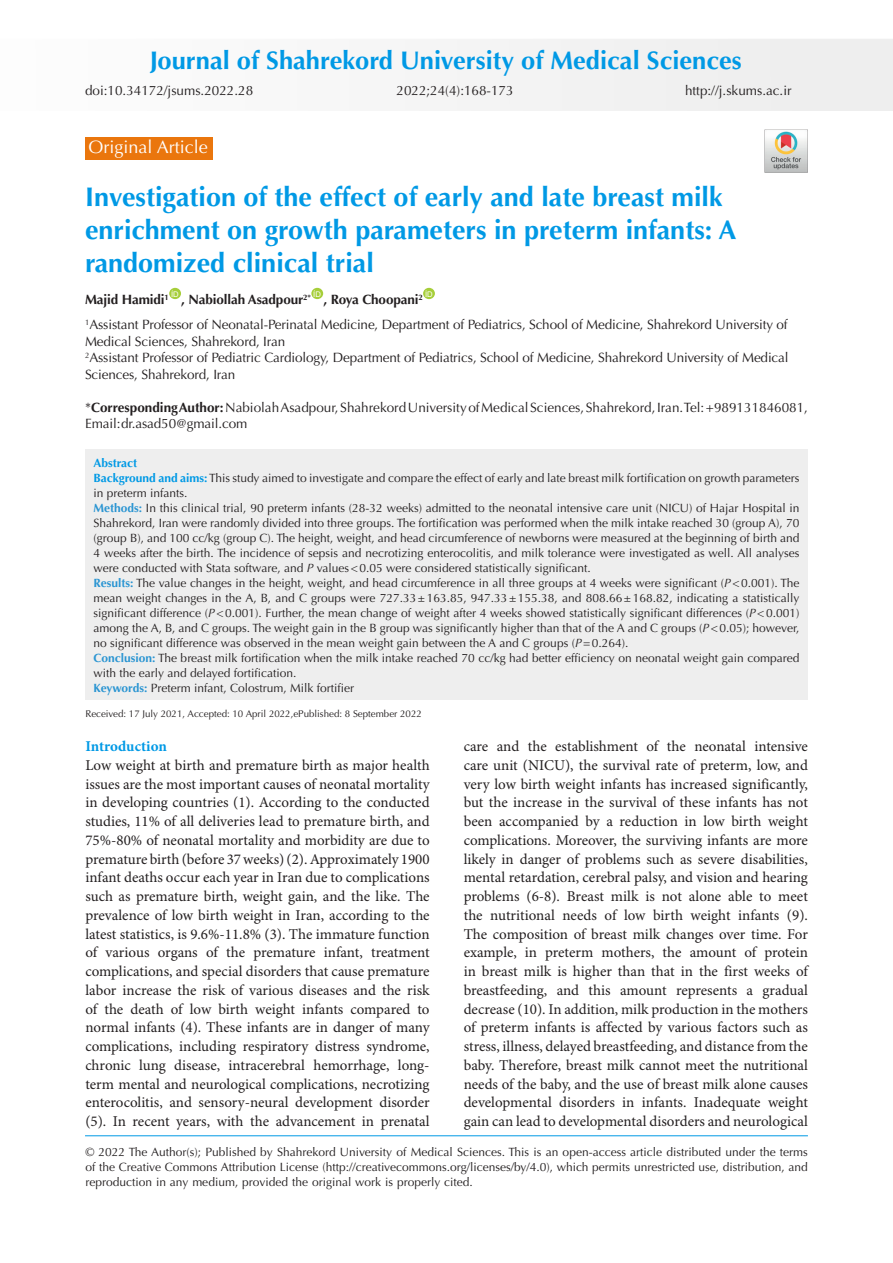
<style>
.page{position:relative;width:893px;height:1263px;background:#fff}
.page>*{position:absolute;margin:0;border:0;box-sizing:border-box;transform-origin:0 0}
.t1{font:700 27px/33px "Optima LT Std";color:#0099e5}
.t2{font:700 25.5px "Optima LT Std";color:#0099e5}
.t3{font:18px "Optima LT Std";color:#fff}
.t4{font:15px/18.8px "Minion Pro";color:#231f20;text-align:justify}
.t5{font:700 15px "Minion Pro";letter-spacing:-.005em;color:#0099e5}
.t6{font:13.5px/16.5px "Optima LT Std";letter-spacing:-.01em;color:#231f20}
.t7{font:700 13.5px "Optima LT Std";letter-spacing:-.01em;color:#231f20}
.t8{font:12px/15px "Optima LT Std";color:#231f20;text-align:justify}
.t9{font:700 12px "Optima LT Std";color:#0099e5}
.t10{font:9.75px "Optima LT Std";color:#231f20}
.t11{font:7.8px "Arial";color:#fff}
.s1{font-weight:700}
.s2{font-weight:700;color:#0099e5}
.s3{font-weight:700;color:#2b95d2}
.s4{font-style:italic}
</style>
<div class="page">
<div style="left:457px;top:39px;width:436px;height:72px;background:#f0f0f0"></div>
<hr style="left:85px;top:1135px;width:723px;height:1px;background:#0099e5">
<div style="left:169px;top:288px;width:12px;height:11px;background:#a6ce39;border-radius:50%"></div>
<div style="left:311px;top:288px;width:12px;height:11px;background:#a6ce39;border-radius:50%"></div>
<div style="left:423px;top:288px;width:12px;height:11px;background:#a6ce39;border-radius:50%"></div>
<div style="left:85px;top:137px;width:128px;height:23px;background:#ea760d"></div>
<div style="left:85px;top:449px;width:723px;height:251px;background:#eee"></div>
<img style="left:765px;top:129px;width:43px;height:43px">
<p class="t2" style="left:150px;top:46px;width:594px">Journal of Shahrekord University of Medical Sciences</p>
<p class="t6" style="left:85px;top:82px;width:170px">doi:10.34172/jsums.2022.28</p>
<p class="t6" style="left:396px;top:82px;width:119px">2022;24(4):168-173</p>
<p class="t3" style="left:88px;top:137px;width:121px">Original Article</p>
<p class="t6" style="left:685px;top:82px;width:108px">http://j.skums.ac.ir</p>
<p class="t1" style="left:85px;top:181px;width:653px">Investigation of the effect of early and late breast milk enrichment on growth parameters in preterm infants: A randomized clinical trial</p>
<p class="t7" style="left:85px;top:292px;width:85px">Majid Hamidi<sup>1</sup></p>
<p class="t11" style="left:425px;top:288px;width:9px">ID</p>
<p class="t6" style="left:85px;top:316px;width:704px"><sup>1</sup>Assistant Professor of Neonatal-Perinatal Medicine, Department of Pediatrics, School of Medicine, Shahrekord University of<br>Medical Sciences, Shahrekord, Iran</p>
<p class="t6" style="left:85px;top:349px;width:705px"><sup>2</sup>Assistant Professor of Pediatric Cardiology, Department of Pediatrics, School of Medicine, Shahrekord University of Medical<br>Sciences, Shahrekord, Iran</p>
<p class="t6" style="left:85px;top:399px;width:724px">*<span class="s1">Corresponding Author:</span>Nabiolah Asadpour, Shahrekord University of Medical Sciences, Shahrekord, Iran. Tel: +989131846081,<br>Email: dr.asad50@gmail.com</p>
<p class="t11" style="left:171px;top:288px;width:9px">ID</p>
<p class="t11" style="left:313px;top:288px;width:9px">ID</p>
<p class="t7" style="left:181px;top:292px;width:131px">, Nabiollah Asadpour<sup>2*</sup></p>
<p class="t7" style="left:323px;top:292px;width:101px">, Roya Choopani<sup>2</sup></p>
<p class="t9" style="left:94px;top:456px;width:45px">Abstract</p>
<p class="t8" style="left:94px;top:470px;width:707px"><span class="s2">Background and aims:</span> This study aimed to investigate and compare the effect of early and late breast milk fortification on growth parameters in preterm infants.</p>
<p class="t8" style="left:94px;top:500px;width:707px"><span class="s3">Methods:</span> In this clinical trial, 90 preterm infants (28-32 weeks) admitted to the neonatal intensive care unit (NICU) of Hajar Hospital in Shahrekord, Iran were randomly divided into three groups. The fortification was performed when the milk intake reached 30 (group A), 70 (group B), and 100 cc/kg (group C). The height, weight, and head circumference of newborns were measured at the beginning of birth and 4 weeks after the birth. The incidence of sepsis and necrotizing enterocolitis, and milk tolerance were investigated as well. All analyses were conducted with Stata software, and <span class="s4">P</span> values&lt;0.05 were considered statistically significant.</p>
<p class="t8" style="left:94px;top:575px;width:707px"><span class="s3">Results:</span> The value changes in the height, weight, and head circumference in all three groups at 4 weeks were significant (<span class="s4">P</span>&lt;0.001). The mean weight changes in the A, B, and C groups were 727.33±163.85, 947.33±155.38, and 808.66±168.82, indicating a statistically significant difference (<span class="s4">P</span>&lt;0.001). Further, the mean change of weight after 4 weeks showed statistically significant differences (<span class="s4">P</span>&lt;0.001) among the A, B, and C groups. The weight gain in the B group was significantly higher than that of the A and C groups (<span class="s4">P</span>&lt;0.05); however, no significant difference was observed in the mean weight gain between the A and C groups (<span class="s4">P</span>=0.264).</p>
<p class="t8" style="left:94px;top:650px;width:707px"><span class="s3">Conclusion:</span> The breast milk fortification when the milk intake reached 70 cc/kg had better efficiency on neonatal weight gain compared with the early and delayed fortification.</p>
<p class="t8" style="left:94px;top:680px;width:262px"><span class="s3">Keywords:</span> Preterm infant, Colostrum, Milk fortifier</p>
<p class="t10" style="left:85px;top:708px;width:338px">Received: 17 July 2021, Accepted: 10 April 2022,ePublished: 8 September 2022</p>
<p class="t5" style="left:85px;top:736px;width:83px">Introduction</p>
<p class="t4" style="left:85px;top:756px;width:346px">Low weight at birth and premature birth as major health issues are the most important causes of neonatal mortality in developing countries (1). According to the conducted studies, 11% of all deliveries lead to premature birth, and 75%-80% of neonatal mortality and morbidity are due to premature birth (before 37 weeks) (2). Approximately 1900 infant deaths occur each year in Iran due to complications such as premature birth, weight gain, and the like. The prevalence of low birth weight in Iran, according to the latest statistics, is 9.6%-11.8% (3). The immature function of various organs of the premature infant, treatment complications, and special disorders that cause premature labor increase the risk of various diseases and the risk of the death of low birth weight infants compared to normal infants (4). These infants are in danger of many complications, including respiratory distress syndrome, chronic lung disease, intracerebral hemorrhage, long&shy;term mental and neurological complications, necrotizing enterocolitis, and sensory-neural development disorder (5). In recent years, with the advancement in prenatal</p>
<p class="t4" style="left:464px;top:737px;width:346px">care and the establishment of the neonatal intensive care unit (NICU), the survival rate of preterm, low, and very low birth weight infants has increased significantly, but the increase in the survival of these infants has not been accompanied by a reduction in low birth weight complications. Moreover, the surviving infants are more likely in danger of problems such as severe disabilities, mental retardation, cerebral palsy, and vision and hearing problems (6-8). Breast milk is not alone able to meet the nutritional needs of low birth weight infants (9).<br>The composition of breast milk changes over time. For example, in preterm mothers, the amount of protein in breast milk is higher than that in the first weeks of breastfeeding, and this amount represents a gradual decrease (10). In addition, milk production in the mothers of preterm infants is affected by various factors such as stress, illness, delayed breastfeeding, and distance from the baby. Therefore, breast milk cannot meet the nutritional needs of the baby, and the use of breast milk alone causes developmental disorders in infants. Inadequate weight gain can lead to developmental disorders and neurological</p>
<p class="t8" style="left:85px;top:1144px;width:724px">© 2022 The Author(s); Published by Shahrekord University of Medical Sciences. This is an open-access article distributed under the terms of the Creative Commons Attribution License (http://creativecommons.org/licenses/by/4.0), which permits unrestricted use, distribution, and reproduction in any medium, provided the original work is properly cited.</p>
</div>
